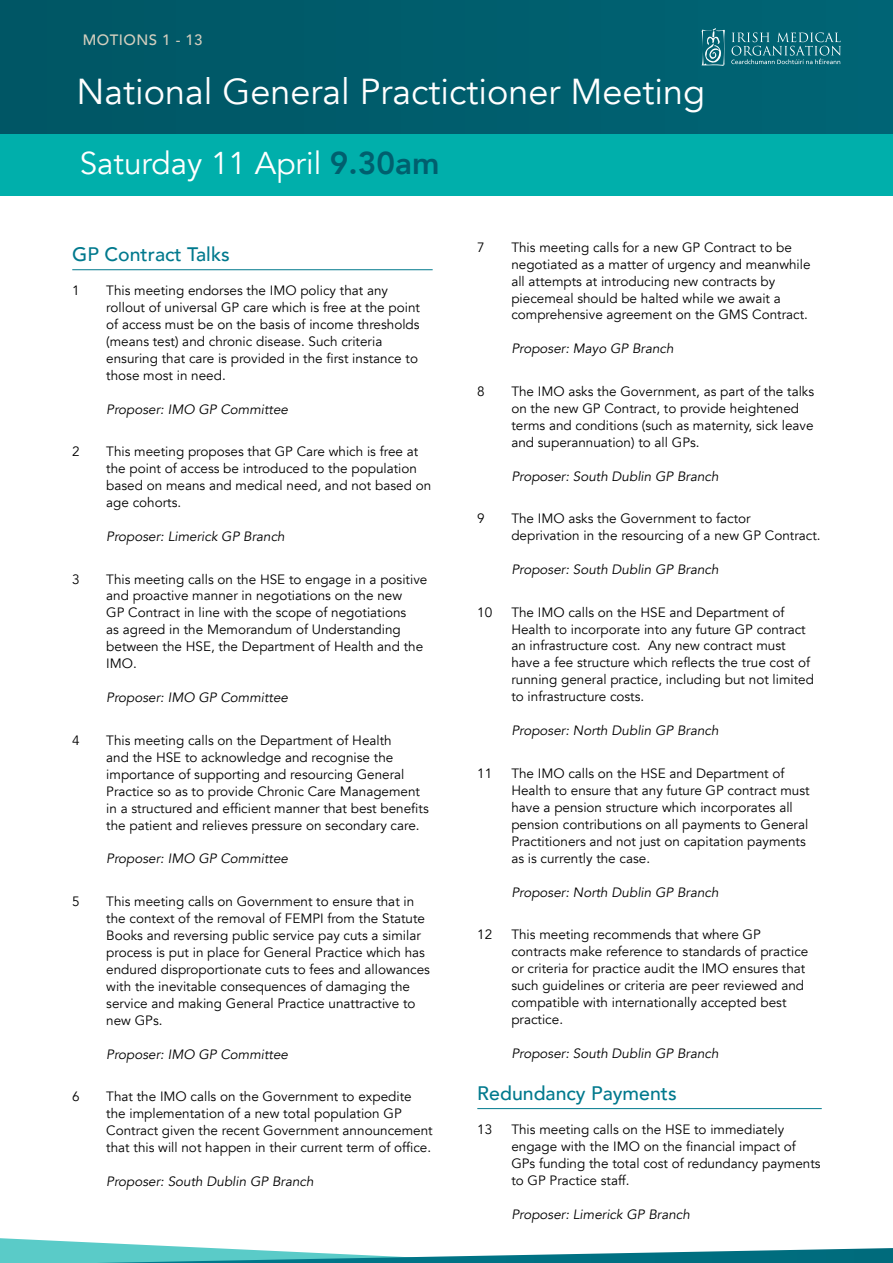
<style>
.page{position:relative;width:893px;height:1263px;background:#fff}
.page>*{position:absolute;margin:0;border:0;box-sizing:border-box;transform-origin:0 0}
.t1{font:36px "Avenir";color:#fff}
.t2{font:31.5px "Avenir";color:#fff}
.t3{font:500 19.5px "Avenir";color:#00798d}
.t4{font:500 15px "Avenir";letter-spacing:.03em;color:#d3cebe}
.t5{font:13.5px/17px "Avenir";color:#000}
.t6{font:italic 13.5px "Avenir";color:#000}
.s1{font-weight:800;color:#005f6e}
</style>
<div class="page">
<div style="left:0;top:0;width:893px;height:196px;background:#00afab"></div>
<div style="left:0;top:0;width:893px;height:134px;background:#005d6c"></div>
<hr style="left:72px;top:269px;width:361px;height:1px;background:#00798d">
<hr style="left:477px;top:1108px;width:345px;height:1px;background:#00798d">
<svg style="left:0;top:1238px;width:893px;height:25px"></svg>
<svg style="left:701px;top:28px;width:24px;height:38px"></svg>
<svg style="left:731px;top:32px;width:110px;height:32px"></svg>
<p class="t4" style="left:83px;top:27px;width:121px">MOTIONS 1 - 13</p>
<h1 class="t1" style="left:77px;top:71px;width:630px">National General Practictioner Meeting</h1>
<h2 class="t2" style="left:80px;top:145px;width:361px">Saturday 11 April <span class="s1">9.30am</span></h2>
<h3 class="t3" style="left:72px;top:237px;width:159px">GP Contract Talks</h3>
<p class="t5" style="left:72px;top:282px;width:9px">1</p>
<p class="t5" style="left:106px;top:282px;width:315px">This meeting endorses the IMO policy that any rollout of universal GP care which is free at the point of access must be on the basis of income thresholds (means test) and chronic disease. Such criteria ensuring that care is provided in the first instance to those most in need.</p>
<p class="t6" style="left:106px;top:401px;width:183px">Proposer: IMO GP Committee</p>
<p class="t5" style="left:72px;top:443px;width:9px">2</p>
<p class="t5" style="left:106px;top:443px;width:326px">This meeting proposes that GP Care which is free at the point of access be introduced to the population based on means and medical need, and not based on age cohorts.</p>
<p class="t6" style="left:106px;top:528px;width:180px">Proposer: Limerick GP Branch</p>
<p class="t5" style="left:72px;top:571px;width:9px">3</p>
<p class="t5" style="left:106px;top:571px;width:323px">This meeting calls on the HSE to engage in a positive and proactive manner in negotiations on the new<br>GP Contract in line with the scope of negotiations<br>as agreed in the Memorandum of Understanding between the HSE, the Department of Health and the IMO.</p>
<p class="t6" style="left:106px;top:689px;width:183px">Proposer: IMO GP Committee</p>
<p class="t5" style="left:72px;top:732px;width:9px">4</p>
<p class="t5" style="left:106px;top:732px;width:324px">This meeting calls on the Department of Health<br>and the HSE to acknowledge and recognise the importance of supporting and resourcing General Practice so as to provide Chronic Care Management in a structured and efficient manner that best benefits the patient and relieves pressure on secondary care.</p>
<p class="t6" style="left:106px;top:851px;width:183px">Proposer: IMO GP Committee</p>
<p class="t5" style="left:72px;top:893px;width:9px">5</p>
<p class="t5" style="left:106px;top:893px;width:325px">This meeting calls on Government to ensure that in the context of the removal of FEMPI from the Statute Books and reversing public service pay cuts a similar process is put in place for General Practice which has endured disproportionate cuts to fees and allowances with the inevitable consequences of damaging the service and making General Practice unattractive to new GPs.</p>
<p class="t6" style="left:106px;top:1046px;width:183px">Proposer: IMO GP Committee</p>
<p class="t5" style="left:72px;top:1088px;width:9px">6</p>
<p class="t5" style="left:106px;top:1088px;width:328px">That the IMO calls on the Government to expedite the implementation of a new total population GP Contract given the recent Government announcement that this will not happen in their current term of office.</p>
<p class="t6" style="left:106px;top:1173px;width:209px">Proposer: South Dublin GP Branch</p>
<p class="t5" style="left:477px;top:239px;width:9px">7</p>
<p class="t5" style="left:511px;top:239px;width:301px">This meeting calls for a new GP Contract to be negotiated as a matter of urgency and meanwhile all attempts at introducing new contracts by piecemeal should be halted while we await a comprehensive agreement on the GMS Contract.</p>
<p class="t6" style="left:511px;top:341px;width:164px">Proposer: Mayo GP Branch</p>
<p class="t5" style="left:477px;top:383px;width:9px">8</p>
<p class="t5" style="left:511px;top:383px;width:304px">The IMO asks the Government, as part of the talks on the new GP Contract, to provide heightened terms and conditions (such as maternity, sick leave and superannuation) to all GPs.</p>
<p class="t6" style="left:511px;top:468px;width:209px">Proposer: South Dublin GP Branch</p>
<p class="t5" style="left:477px;top:510px;width:9px">9</p>
<p class="t5" style="left:511px;top:510px;width:311px">The IMO asks the Government to factor deprivation in the resourcing of a new GP Contract.</p>
<p class="t6" style="left:511px;top:561px;width:209px">Proposer: South Dublin GP Branch</p>
<p class="t5" style="left:477px;top:604px;width:17px">10</p>
<p class="t5" style="left:511px;top:604px;width:304px">The IMO calls on the HSE and Department of Health to incorporate into any future GP contract an infrastructure cost. Any new contract must have a fee structure which reflects the true cost of running general practice, including but not limited to infrastructure costs.</p>
<p class="t6" style="left:511px;top:723px;width:209px">Proposer: North Dublin GP Branch</p>
<p class="t5" style="left:477px;top:765px;width:17px">11</p>
<p class="t5" style="left:511px;top:765px;width:300px">The IMO calls on the HSE and Department of Health to ensure that any future GP contract must have a pension structure which incorporates all pension contributions on all payments to General Practitioners and not just on capitation payments as is currently the case.</p>
<p class="t6" style="left:511px;top:884px;width:209px">Proposer: North Dublin GP Branch</p>
<p class="t5" style="left:477px;top:926px;width:17px">12</p>
<p class="t5" style="left:511px;top:926px;width:298px">This meeting recommends that where GP contracts make reference to standards of practice or criteria for practice audit the IMO ensures that such guidelines or criteria are peer reviewed and compatible with internationally accepted best practice.</p>
<p class="t6" style="left:511px;top:1045px;width:209px">Proposer: South Dublin GP Branch</p>
<h3 class="t3" style="left:477px;top:1076px;width:201px">Redundancy Payments</h3>
<p class="t5" style="left:477px;top:1121px;width:17px">13</p>
<p class="t5" style="left:511px;top:1121px;width:311px">This meeting calls on the HSE to immediately engage with the IMO on the financial impact of GPs funding the total cost of redundancy payments to GP Practice staff.</p>
<p class="t6" style="left:511px;top:1206px;width:180px">Proposer: Limerick GP Branch</p>
</div>
